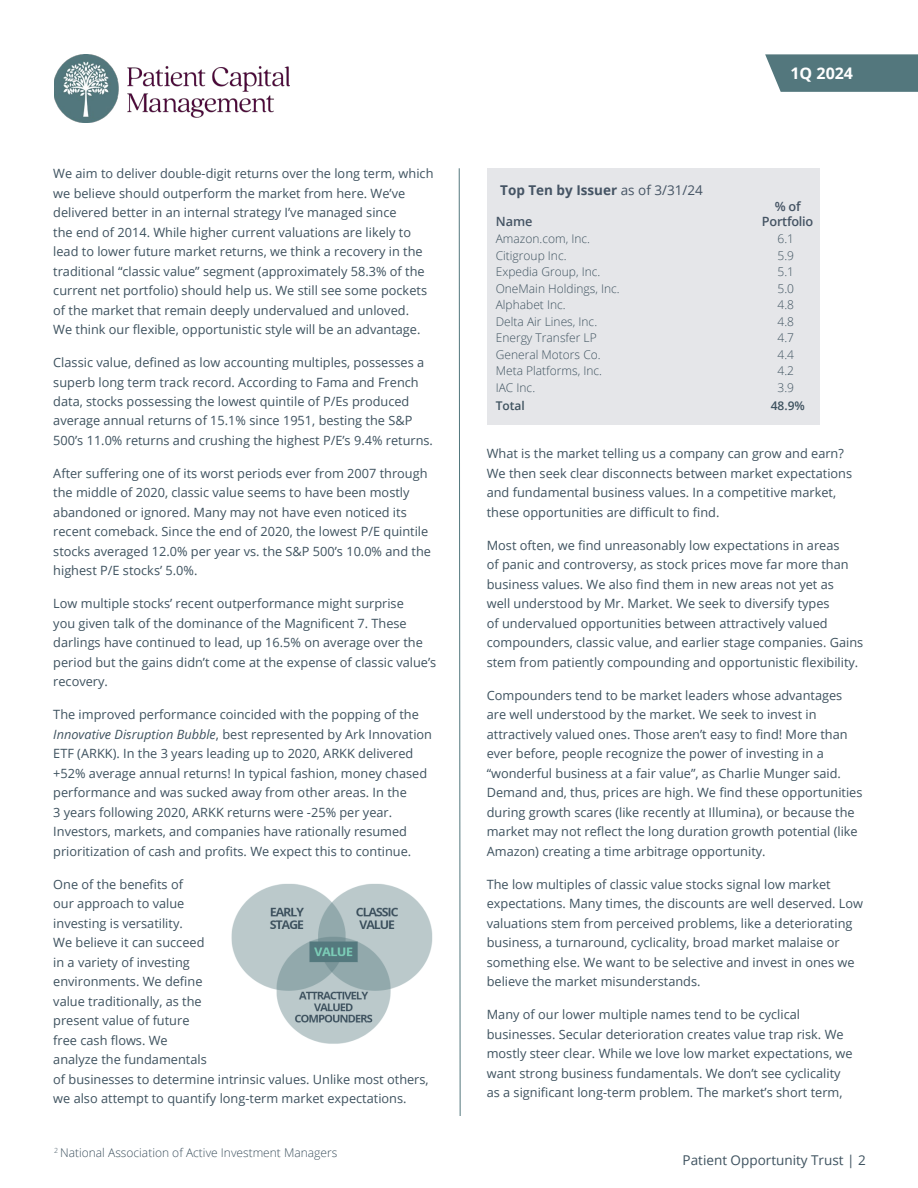
<style>
.page{position:relative;width:918px;height:1188px;background:#fff}
.page>*{position:absolute;margin:0;border:0;box-sizing:border-box;transform-origin:0 0}
.t1{font:700 16.05px "Open Sans";color:#fff}
.t2{font:13.5px "Open Sans";color:#3e525f}
.t3{font:700 13.5px "Open Sans";color:#455464}
.t4{font:12.75px/19.5px "Open Sans";color:#3e525f}
.t5{font:600 12.75px/15.3px "Open Sans";letter-spacing:-.02em;color:#455464;text-align:center}
.t6{font:300 12px "Open Sans";color:#3e525f}
.t7{font:600 12px "Open Sans";color:#3e525f}
.s1{font-style:italic}
.s2{font-weight:400}
</style>
<div class="page">
<svg style="left:765px;top:54px;width:153px;height:38px;background:#5e7f85"></svg>
<img style="left:54px;top:54px;width:235px;height:69px">
<svg style="left:459px;top:168px;width:2px;height:948px"></svg>
<img style="left:231px;top:884px;width:202px;height:160px">
<div style="left:487px;top:168px;width:333px;height:257px;background:#e5e6e9"></div>
<p class="t4" style="left:53px;top:163px;width:382px">We aim to deliver double-digit returns over the long term, which we believe should outperform the market from here. We’ve delivered better in an internal strategy I’ve managed since<br>the end of 2014. While higher current valuations are likely to lead to lower future market returns, we think a recovery in the traditional “classic value” segment (approximately 58.3% of the current net portfolio) should help us. We still see some pockets of the market that remain deeply undervalued and unloved.<br>We think our flexible, opportunistic style will be an advantage.</p>
<p class="t4" style="left:53px;top:352px;width:381px">Classic value, defined as low accounting multiples, possesses a superb long term track record. According to Fama and French data, stocks possessing the lowest quintile of P/Es produced average annual returns of 15.1% since 1951, besting the S&amp;P 500’s 11.0% returns and crushing the highest P/E’s 9.4% returns.</p>
<p class="t4" style="left:53px;top:463px;width:379px">After suffering one of its worst periods ever from 2007 through the middle of 2020, classic value seems to have been mostly abandoned or ignored. Many may not have even noticed its recent comeback. Since the end of 2020, the lowest P/E quintile stocks averaged 12.0% per year vs. the S&amp;P 500’s 10.0% and the highest P/E stocks’ 5.0%.</p>
<p class="t4" style="left:53px;top:594px;width:385px">Low multiple stocks’ recent outperformance might surprise<br>you given talk of the dominance of the Magnificent 7. These darlings have continued to lead, up 16.5% on average over the period but the gains didn’t come at the expense of classic value’s recovery.</p>
<p class="t4" style="left:53px;top:705px;width:380px">The improved performance coincided with the popping of the <span class="s1">Innovative Disruption Bubble</span>, best represented by Ark Innovation ETF (ARKK). In the 3 years leading up to 2020, ARKK delivered +52% average annual returns! In typical fashion, money chased performance and was sucked away from other areas. In the<br>3 years following 2020, ARKK returns were -25% per year.<br>Investors, markets, and companies have rationally resumed prioritization of cash and profits. We expect this to continue.</p>
<p class="t4" style="left:53px;top:874px;width:377px">One of the benefits of<br>our approach to value<br>investing is versatility.<br>We believe it can succeed<br>in a variety of investing<br>environments. We define<br>value traditionally, as the<br>present value of future<br>free cash flows. We<br>analyze the fundamentals<br>of businesses to determine intrinsic values. Unlike most others, we also attempt to quantify long-term market expectations.</p>
<p class="t6" style="left:54px;top:1145px;width:285px"><sup>2</sup> National Association of Active Investment Managers</p>
<p class="t3" style="left:500px;top:181px;width:204px">Top Ten by Issuer <span class="s2">as of 3/31/24</span></p>
<p class="t5" style="left:496px;top:213px;width:38px">Name</p>
<p class="t1" style="left:790px;top:62px;width:64px">1Q 2024</p>
<p class="t5" style="left:762px;top:198px;width:53px">% of<br>Portfolio</p>
<p class="t6" style="left:496px;top:231px;width:96px">Amazon.com, Inc.</p>
<p class="t6" style="left:778px;top:231px;width:18px">6.1</p>
<p class="t6" style="left:496px;top:247px;width:72px">Citigroup Inc.</p>
<p class="t6" style="left:778px;top:247px;width:18px">5.9</p>
<p class="t6" style="left:496px;top:264px;width:106px">Expedia Group, Inc.</p>
<p class="t6" style="left:778px;top:264px;width:18px">5.1</p>
<p class="t6" style="left:496px;top:280px;width:125px">OneMain Holdings, Inc.</p>
<p class="t6" style="left:778px;top:280px;width:18px">5.0</p>
<p class="t6" style="left:496px;top:297px;width:72px">Alphabet Inc.</p>
<p class="t6" style="left:778px;top:297px;width:18px">4.8</p>
<p class="t6" style="left:496px;top:313px;width:103px">Delta Air Lines, Inc.</p>
<p class="t6" style="left:778px;top:313px;width:18px">4.8</p>
<p class="t6" style="left:496px;top:330px;width:103px">Energy Transfer LP</p>
<p class="t6" style="left:778px;top:330px;width:18px">4.7</p>
<p class="t6" style="left:496px;top:346px;width:106px">General Motors Co.</p>
<p class="t6" style="left:778px;top:346px;width:18px">4.4</p>
<p class="t6" style="left:496px;top:363px;width:108px">Meta Platforms, Inc.</p>
<p class="t6" style="left:778px;top:363px;width:18px">4.2</p>
<p class="t6" style="left:496px;top:379px;width:41px">IAC Inc.</p>
<p class="t6" style="left:778px;top:379px;width:18px">3.9</p>
<p class="t7" style="left:496px;top:397px;width:31px">Total</p>
<p class="t7" style="left:771px;top:397px;width:36px">48.9%</p>
<p class="t4" style="left:487px;top:444px;width:367px">What is the market telling us a company can grow and earn?<br>We then seek clear disconnects between market expectations and fundamental business values. In a competitive market, these opportunities are difficult to find.</p>
<p class="t4" style="left:487px;top:535px;width:378px">Most often, we find unreasonably low expectations in areas<br>of panic and controversy, as stock prices move far more than business values. We also find them in new areas not yet as<br>well understood by Mr. Market. We seek to diversify types<br>of undervalued opportunities between attractively valued compounders, classic value, and earlier stage companies. Gains stem from patiently compounding and opportunistic flexibility.</p>
<p class="t4" style="left:487px;top:685px;width:377px">Compounders tend to be market leaders whose advantages are well understood by the market. We seek to invest in attractively valued ones. Those aren’t easy to find! More than ever before, people recognize the power of investing in a “wonderful business at a fair value”, as Charlie Munger said.<br>Demand and, thus, prices are high. We find these opportunities during growth scares (like recently at Illumina), or because the market may not reflect the long duration growth potential (like Amazon) creating a time arbitrage opportunity.</p>
<p class="t4" style="left:487px;top:874px;width:378px">The low multiples of classic value stocks signal low market expectations. Many times, the discounts are well deserved. Low valuations stem from perceived problems, like a deteriorating business, a turnaround, cyclicality, broad market malaise or something else. We want to be selective and invest in ones we believe the market misunderstands.</p>
<p class="t4" style="left:487px;top:1005px;width:367px">Many of our lower multiple names tend to be cyclical businesses. Secular deterioration creates value trap risk. We mostly steer clear. While we love low market expectations, we want strong business fundamentals. We don’t see cyclicality as a significant long-term problem. The market’s short term,</p>
<p class="t2" style="left:683px;top:1151px;width:185px">Patient Opportunity Trust | 2</p>
</div>
